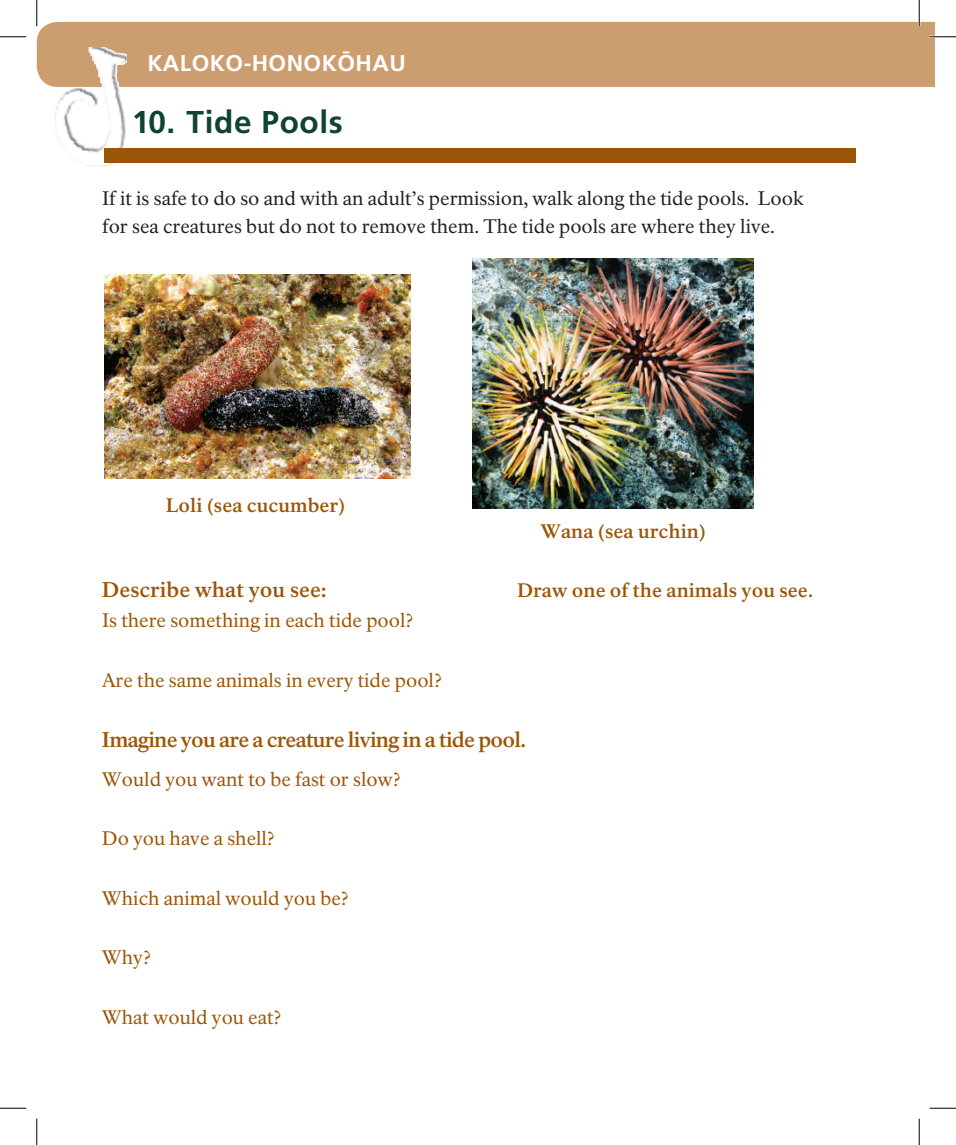
<style>
.page{position:relative;width:956px;height:1145px;background:#fff}
.page>*{position:absolute;margin:0;border:0;box-sizing:border-box;transform-origin:0 0}
.t1{font:700 31.5px "H Frutiger LT Std";letter-spacing:.02em;color:#104331}
.t2{font:700 22.75px "H Frutiger LT Std";letter-spacing:.02em;color:#fff}
.t3{font:700 21px "NPS Rawlinson OT";letter-spacing:-.035em;color:#9c5506}
.t4{font:700 21px "NPS Rawlinson OT";color:#9c5506}
.t5{font:19.25px "NPS Rawlinson OT";color:#9c5506}
.t6{font:19.25px/28px "NPS Rawlinson OT";color:#231f20}
.t7{font:700 19.25px "NPS Rawlinson OT";color:#9c5506}
</style>
<div class="page">
<svg style="left:918px;top:1118px;width:1px;height:26px"></svg>
<svg style="left:36px;top:1118px;width:1px;height:26px"></svg>
<svg style="left:36px;top:0;width:1px;height:26px"></svg>
<svg style="left:929px;top:1107px;width:27px;height:1px"></svg>
<svg style="left:0;top:1107px;width:26px;height:1px"></svg>
<svg style="left:0;top:36px;width:26px;height:1px"></svg>
<div style="left:37px;top:22px;width:881px;height:65px;background:#cc9d6f"></div>
<img style="left:54px;top:47px;width:73px;height:119px">
<div style="left:104px;top:149px;width:752px;height:14px;background:#9c5506"></div>
<svg style="left:918px;top:0;width:38px;height:87px"></svg>
<img style="left:104px;top:274px;width:306px;height:204px">
<img style="left:473px;top:258px;width:280px;height:250px">
<p class="t2" style="left:147px;top:50px;width:260px">KALOKO-HONOKŌHAU</p>
<h2 class="t1" style="left:132px;top:103px;width:212px">10. Tide Pools</h2>
<p class="t6" style="left:102px;top:185px;width:703px">If it is safe to do so and with an adult’s permission, walk along the tide pools. Look for sea creatures but do not to remove them. The tide pools are where they live.</p>
<p class="t7" style="left:166px;top:493px;width:181px">Loli (sea cucumber)</p>
<p class="t7" style="left:540px;top:519px;width:167px">Wana (sea urchin)</p>
<p class="t4" style="left:102px;top:577px;width:227px">Describe what you see:</p>
<p class="t7" style="left:517px;top:579px;width:298px">Draw one of the animals you see.</p>
<p class="t5" style="left:102px;top:609px;width:313px">Is there something in each tide pool?</p>
<p class="t5" style="left:102px;top:668px;width:341px">Are the same animals in every tide pool?</p>
<p class="t3" style="left:102px;top:727px;width:426px">Imagine you are a creature living in a tide pool.</p>
<p class="t5" style="left:102px;top:767px;width:300px">Would you want to be fast or slow?</p>
<p class="t5" style="left:102px;top:826px;width:174px">Do you have a shell?</p>
<p class="t5" style="left:102px;top:886px;width:248px">Which animal would you be?</p>
<p class="t5" style="left:102px;top:945px;width:50px">Why?</p>
<p class="t5" style="left:102px;top:1005px;width:181px">What would you eat?</p>
</div>
